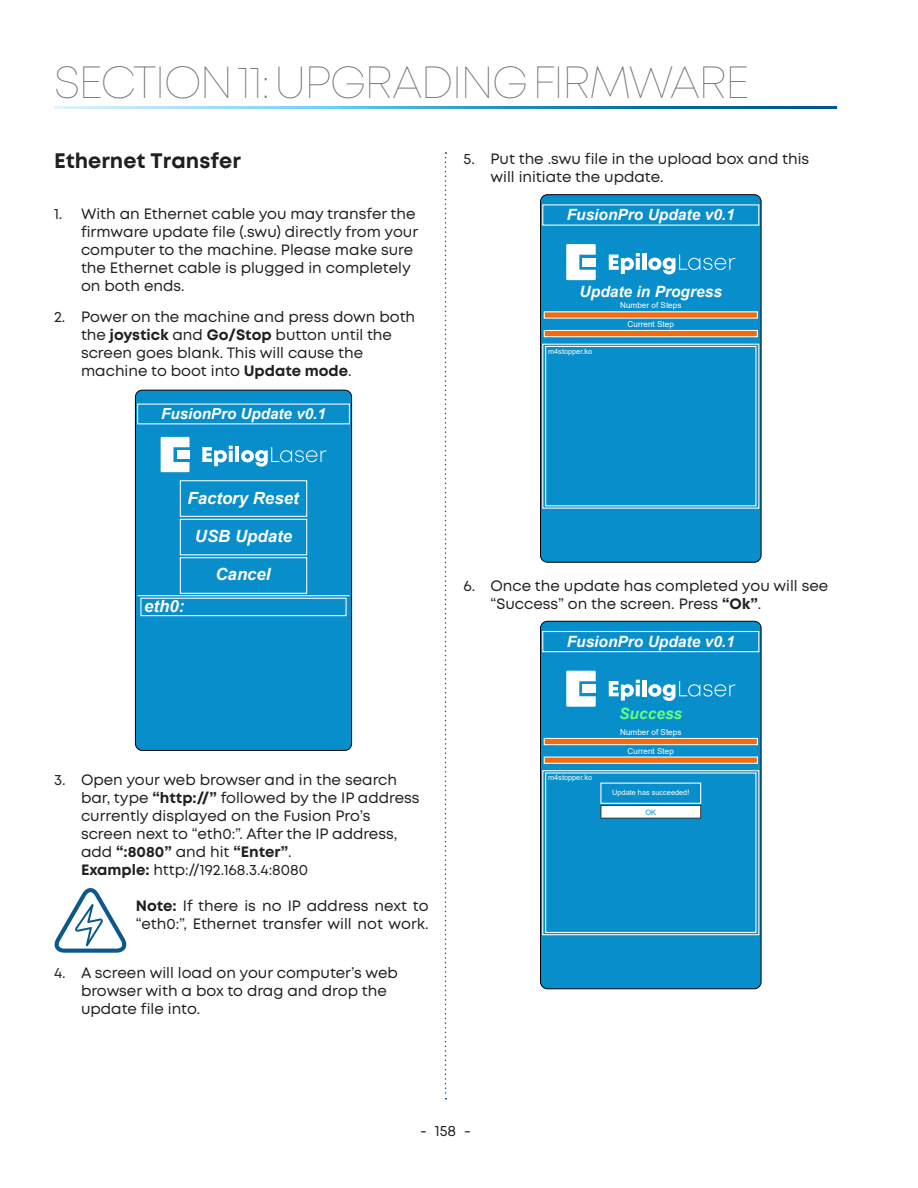
<style>
.page{position:relative;width:918px;height:1188px;background:#fff}
.page>*{position:absolute;margin:0;border:0;box-sizing:border-box;transform-origin:0 0}
.t1{font:100 45px "Mont";letter-spacing:-.04em;color:#6c6d70}
.SubHead_2{font:700 21px "Mont";color:#231f20}
.t2{font:italic 700 16.8px "Arial";color:#fff}
.t3{font:italic 700 15.45px "Arial";color:#fff}
.t4{font:italic 700 15.45px "Arial";color:#64ff7e}
.t5{font:italic 700 15.15px "Arial";color:#fff}
.Text{font:15px/18px "Mont";color:#231f20}
.t6{font:8.1px "Arial";color:#fff}
.t7{font:7.35px "Arial";color:#fff}
.t8{font:7.35px "Arial";color:#088ecb}
.s1{font-weight:700}
</style>
<div class="page">
<div style="left:135px;top:390px;width:217px;height:360px;background:#088ecb;border-radius:7px"></div>
<div style="left:135px;top:390px;width:217px;height:361px;border:1px solid #000001;border-radius:7px"></div>
<div style="left:180px;top:480px;width:127px;height:37px;border:1px solid #fff"></div>
<div style="left:140px;top:598px;width:207px;height:18px;border:1px solid #fff"></div>
<div style="left:180px;top:519px;width:127px;height:36px;border:1px solid #fff"></div>
<div style="left:180px;top:557px;width:127px;height:37px;border:1px solid #fff"></div>
<hr style="left:137px;top:595px;width:213px;height:1px;background:#fff">
<svg style="left:161px;top:437px;width:29px;height:35px"></svg>
<div style="left:177px;top:450px;width:13px;height:9px;background:#fff"></div>
<svg style="left:202px;top:446px;width:31px;height:20px"></svg>
<svg style="left:229px;top:450px;width:4px;height:12px"></svg>
<hr style="left:235px;top:446px;width:4px;height:16px;background:#fff">
<svg style="left:241px;top:447px;width:85px;height:20px"></svg>
<svg style="left:54px;top:888px;width:73px;height:65px"></svg>
<div style="left:541px;top:195px;width:220px;height:367px;background:#088ecb;border-radius:7px"></div>
<div style="left:540px;top:195px;width:221px;height:367px;border:1px solid #000001;border-radius:7px"></div>
<svg style="left:566px;top:244px;width:30px;height:36px"></svg>
<div style="left:583px;top:258px;width:13px;height:8px;background:#fff"></div>
<svg style="left:609px;top:253px;width:31px;height:21px"></svg>
<svg style="left:636px;top:258px;width:4px;height:12px"></svg>
<hr style="left:642px;top:254px;width:4px;height:16px;background:#fff">
<svg style="left:648px;top:255px;width:87px;height:19px"></svg>
<div style="left:545px;top:346px;width:211px;height:160px;border:1px solid #fff"></div>
<div style="left:544px;top:312px;width:213px;height:6px;background:#f46a0c"></div>
<div style="left:544px;top:330px;width:213px;height:7px;background:#f46a0c"></div>
<div style="left:544px;top:330px;width:214px;height:7px;border:1px solid #fff"></div>
<div style="left:541px;top:621px;width:220px;height:368px;background:#088ecb;border-radius:7px"></div>
<div style="left:540px;top:621px;width:221px;height:368px;border:1px solid #000001;border-radius:7px"></div>
<div style="left:542px;top:631px;width:217px;height:21px;border:1px solid #fff"></div>
<div style="left:601px;top:805px;width:100px;height:13px;background:#fff"></div>
<div style="left:601px;top:805px;width:100px;height:14px;border:1px solid #353535"></div>
<div style="left:542px;top:770px;width:217px;height:165px;border:1px solid #fff"></div>
<div style="left:545px;top:772px;width:211px;height:161px;border:1px solid #fff"></div>
<div style="left:600px;top:783px;width:101px;height:21px;border:1px solid #fff"></div>
<div style="left:544px;top:738px;width:213px;height:7px;background:#f46a0c"></div>
<div style="left:544px;top:738px;width:214px;height:7px;border:1px solid #fff"></div>
<div style="left:544px;top:757px;width:213px;height:6px;background:#f46a0c"></div>
<div style="left:544px;top:757px;width:214px;height:7px;border:1px solid #fff"></div>
<svg style="left:566px;top:671px;width:30px;height:36px"></svg>
<div style="left:583px;top:685px;width:13px;height:8px;background:#fff"></div>
<svg style="left:609px;top:680px;width:31px;height:21px"></svg>
<svg style="left:636px;top:685px;width:4px;height:11px"></svg>
<hr style="left:642px;top:680px;width:4px;height:16px;background:#fff">
<svg style="left:648px;top:681px;width:87px;height:20px"></svg>
<svg style="left:54px;top:107px;width:783px;height:1px"></svg>
<svg style="left:445px;top:152px;width:2px;height:947px"></svg>
<h1 class="t1" style="left:54px;top:55px;width:697px">SECTION 11: UPGRADING FIRMWARE</h1>
<p class="SubHead_2" style="left:54px;top:147px;width:188px">Ethernet Transfer</p>
<p class="Text" style="left:81px;top:205px;width:339px;text-indent:-27px">1. With an Ethernet cable you may transfer the firmware update file (.swu) directly from your computer to the machine. Please make sure the Ethernet cable is plugged in completely on both ends.</p>
<p class="Text" style="left:81px;top:308px;width:336px;text-indent:-27px">2. Power on the machine and press down both the <span class="s1">joystick</span> and <span class="s1">Go/Stop</span> button until the screen goes blank. This will cause the machine to boot into <span class="s1">Update mode</span>.</p>
<p class="t5" style="left:161px;top:404px;width:166px">FusionPro Update v0.1</p>
<p class="t2" style="left:187px;top:487px;width:113px">Factory Reset</p>
<p class="t2" style="left:195px;top:525px;width:99px">USB Update</p>
<p class="t2" style="left:216px;top:563px;width:57px">Cancel</p>
<p class="t2" style="left:144px;top:595px;width:42px">eth0:</p>
<p class="Text" style="left:81px;top:771px;width:340px;text-indent:-27px">3. Open your web browser and in the search bar, type <span class="s1">“http://”</span> followed by the IP address currently displayed on the Fusion Pro’s screen next to “eth0:”. After the IP address, add <span class="s1">“:8080”</span> and hit <span class="s1">“Enter”</span>.<br><span class="s1">Example:</span> http://192.168.3.4:8080</p>
<p class="Text" style="left:136px;top:897px;width:294px"><span class="s1">Note:</span> If there is no IP address next to “eth0:”, Ethernet transfer will not work.</p>
<p class="Text" style="left:81px;top:963px;width:319px;text-indent:-27px">4. A screen will load on your computer’s web browser with a box to drag and drop the update file into.</p>
<p class="Text" style="left:490px;top:150px;width:320px;text-indent:-27px">5. Put the .swu file in the upload box and this will initiate the update.</p>
<p class="t3" style="left:567px;top:204px;width:170px">FusionPro Update v0.1</p>
<p class="t3" style="left:580px;top:281px;width:144px">Update in Progress</p>
<p class="t6" style="left:620px;top:300px;width:63px">Number of Steps</p>
<p class="t6" style="left:628px;top:319px;width:48px">Current Step</p>
<p class="t7" style="left:548px;top:346px;width:46px">m4stopper.ko</p>
<p class="Text" style="left:490px;top:577px;width:339px;text-indent:-27px">6. Once the update has completed you will see “Success” on the screen. Press <span class="s1">“Ok”</span>.</p>
<p class="t3" style="left:567px;top:631px;width:170px">FusionPro Update v0.1</p>
<p class="t7" style="left:548px;top:773px;width:46px">m4stopper.ko</p>
<p class="t4" style="left:619px;top:703px;width:64px">Success</p>
<p class="t6" style="left:620px;top:726px;width:63px">Number of Steps</p>
<p class="t6" style="left:628px;top:745px;width:48px">Current Step</p>
<p class="t7" style="left:612px;top:788px;width:79px">Update has succeeded!</p>
<p class="t8" style="left:646px;top:807px;width:12px">OK</p>
<p class="Text" style="left:420px;top:1122px;width:52px">- 158 -</p>
</div>
